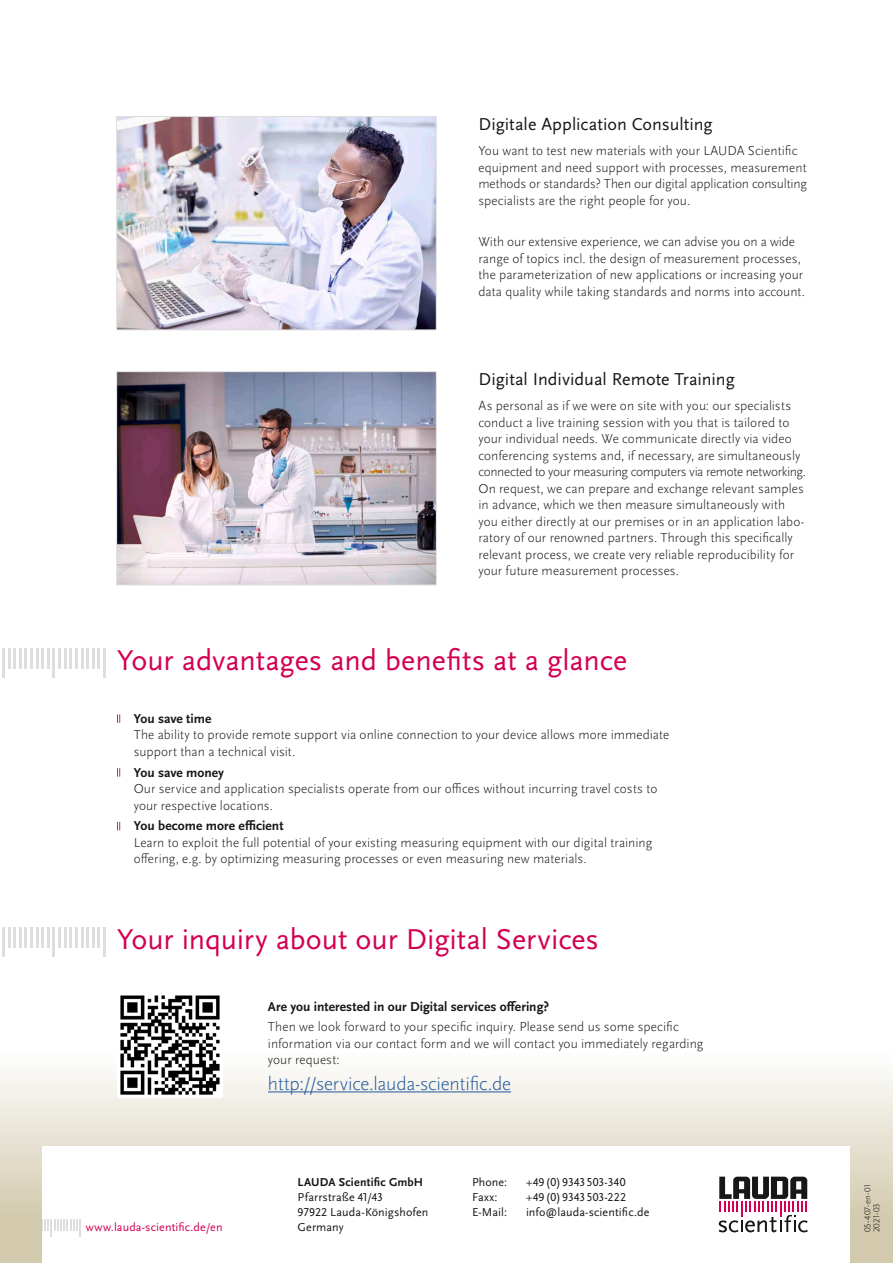
<style>
.page{position:relative;width:893px;height:1263px;background:#fff}
.page>*{position:absolute;margin:0;border:0;box-sizing:border-box;transform-origin:0 0}
.t1{font:30px "Scala Sans Pro";color:#d30052}
.t2{font:300 19.5px "Scala Sans Pro";letter-spacing:-.01em;color:#22589b}
.t3{font:18px "Scala Sans Pro";color:#171715}
.t4{font:300 13.5px/16.5px "Scala Sans Pro";letter-spacing:.005em;color:#171715}
.t5{font:700 13.5px "Scala Sans Pro";color:#171715}
.t6{font:12px/15px "Scala Sans Pro";letter-spacing:.01em;color:#171715}
.t7{font:12px "Scala Sans Pro";letter-spacing:.01em;color:#d30052}
.t8{font:700 12px "Scala Sans Pro";letter-spacing:.015em;color:#171715}
.t9{font:300 9px/9px "Scala Sans Pro";letter-spacing:.02em;color:#171715}
</style>
<div class="page">
<div style="left:0;top:1052px;width:893px;height:211px;background:linear-gradient(to bottom,#fbfbfa,#cdc3a2)"></div>
<div style="left:43px;top:1146px;width:807px;height:117px;background:#fff"></div>
<svg style="left:719px;top:1177px;width:89px;height:55px"></svg>
<svg style="left:44px;top:1219px;width:37px;height:17px"></svg>
<img style="left:116px;top:116px;width:321px;height:215px">
<img style="left:116px;top:371px;width:321px;height:215px">
<svg style="left:117px;top:714px;width:3px;height:9px"></svg>
<svg style="left:117px;top:768px;width:3px;height:9px"></svg>
<svg style="left:117px;top:822px;width:3px;height:8px"></svg>
<hr style="left:2px;top:648px;width:3px;height:30px;background:#dedede">
<hr style="left:8px;top:648px;width:2px;height:21px;background:#dedede">
<hr style="left:13px;top:648px;width:3px;height:21px;background:#dedede">
<hr style="left:19px;top:648px;width:3px;height:21px;background:#dedede">
<hr style="left:30px;top:648px;width:3px;height:21px;background:#dedede">
<hr style="left:25px;top:648px;width:2px;height:21px;background:#dedede">
<hr style="left:41px;top:648px;width:3px;height:21px;background:#dedede">
<hr style="left:47px;top:648px;width:3px;height:21px;background:#dedede">
<hr style="left:36px;top:648px;width:2px;height:21px;background:#dedede">
<hr style="left:53px;top:648px;width:2px;height:30px;background:#dedede">
<hr style="left:58px;top:648px;width:3px;height:21px;background:#dedede">
<hr style="left:64px;top:648px;width:2px;height:21px;background:#dedede">
<hr style="left:69px;top:648px;width:3px;height:21px;background:#dedede">
<hr style="left:81px;top:648px;width:2px;height:21px;background:#dedede">
<hr style="left:75px;top:648px;width:3px;height:21px;background:#dedede">
<hr style="left:92px;top:648px;width:3px;height:21px;background:#dedede">
<hr style="left:98px;top:648px;width:2px;height:21px;background:#dedede">
<hr style="left:86px;top:648px;width:3px;height:21px;background:#dedede">
<hr style="left:103px;top:648px;width:3px;height:30px;background:#dedede">
<hr style="left:2px;top:927px;width:3px;height:30px;background:#dedede">
<hr style="left:8px;top:927px;width:2px;height:21px;background:#dedede">
<hr style="left:13px;top:927px;width:3px;height:21px;background:#dedede">
<hr style="left:19px;top:927px;width:3px;height:21px;background:#dedede">
<hr style="left:30px;top:927px;width:3px;height:21px;background:#dedede">
<hr style="left:25px;top:927px;width:2px;height:21px;background:#dedede">
<hr style="left:41px;top:927px;width:3px;height:21px;background:#dedede">
<hr style="left:47px;top:927px;width:3px;height:21px;background:#dedede">
<hr style="left:36px;top:927px;width:2px;height:21px;background:#dedede">
<hr style="left:53px;top:927px;width:2px;height:30px;background:#dedede">
<hr style="left:58px;top:927px;width:3px;height:21px;background:#dedede">
<hr style="left:64px;top:927px;width:2px;height:21px;background:#dedede">
<hr style="left:69px;top:927px;width:3px;height:21px;background:#dedede">
<hr style="left:81px;top:927px;width:2px;height:21px;background:#dedede">
<hr style="left:75px;top:927px;width:3px;height:21px;background:#dedede">
<hr style="left:92px;top:927px;width:3px;height:21px;background:#dedede">
<hr style="left:98px;top:927px;width:2px;height:21px;background:#dedede">
<hr style="left:86px;top:927px;width:3px;height:21px;background:#dedede">
<hr style="left:103px;top:927px;width:3px;height:30px;background:#dedede">
<hr style="left:268px;top:1091px;width:243px;height:1px;background:#22589b">
<img style="left:117px;top:995px;width:105px;height:102px">
<h3 class="t3" style="left:478px;top:114px;width:236px">Digitale Application Consulting</h3>
<p class="t4" style="left:478px;top:143px;width:330px">You want to test new materials with your LAUDA Scientific equipment and need support with processes, measurement methods or standards? Then our digital application consulting specialists are the right people for you.</p>
<p class="t4" style="left:478px;top:234px;width:328px">With our extensive experience, we can advise you on a wide range of topics incl. the design of measurement processes, the parameterization of new applications or increasing your data quality while taking standards and norms into account.</p>
<h3 class="t3" style="left:478px;top:369px;width:258px">Digital Individual Remote Training</h3>
<p class="t4" style="left:478px;top:398px;width:329px">As personal as if we were on site with you: our specialists conduct a live training session with you that is tailored to your individual needs. We communicate directly via video conferencing systems and, if necessary, are simultaneously connected to your measuring computers via remote networking.<br>On request, we can prepare and exchange relevant samples in advance, which we then measure simultaneously with you either directly at our premises or in an application labo&shy;ratory of our renowned partners. Through this specifically relevant process, we create very reliable reproducibility for your future measurement processes.</p>
<h1 class="t1" style="left:117px;top:643px;width:512px">Your advantages and benefits at a glance</h1>
<p class="t5" style="left:134px;top:711px;width:79px">You save time</p>
<p class="t4" style="left:134px;top:727px;width:537px">The ability to provide remote support via online connection to your device allows more immediate support than a technical visit.</p>
<p class="t5" style="left:134px;top:764px;width:92px">You save money</p>
<p class="t4" style="left:134px;top:780px;width:525px">Our service and application specialists operate from our offices without incurring travel costs to your respective locations.</p>
<p class="t5" style="left:134px;top:818px;width:151px">You become more efficient</p>
<p class="t4" style="left:134px;top:834px;width:520px">Learn to exploit the full potential of your existing measuring equipment with our digital training offering, e.g. by optimizing measuring processes or even measuring new materials.</p>
<h1 class="t1" style="left:117px;top:922px;width:483px">Your inquiry about our Digital Services</h1>
<p class="t7" style="left:86px;top:1220px;width:138px">www.lauda-scientific.de/en</p>
<p class="t5" style="left:268px;top:998px;width:283px">Are you interested in our Digital services offering?</p>
<p class="t4" style="left:268px;top:1019px;width:437px">Then we look forward to your specific inquiry. Please send us some specific information via our contact form and we will contact you immediately regarding your request:</p>
<h2 class="t2" style="left:268px;top:1072px;width:245px">http://service.lauda-scientific.de</h2>
<p class="t8" style="left:298px;top:1175px;width:127px">LAUDA Scientific GmbH</p>
<p class="t6" style="left:298px;top:1190px;width:132px">Pfarrstraße 41/43<br>97922 Lauda-Königshofen<br>Germany</p>
<p class="t6" style="left:472px;top:1175px;width:37px">Phone:</p>
<p class="t6" style="left:526px;top:1175px;width:101px">+49(0)9343503-340</p>
<p class="t6" style="left:472px;top:1190px;width:27px">Faxx:</p>
<p class="t6" style="left:526px;top:1190px;width:101px">+49(0)9343503-222</p>
<p class="t6" style="left:472px;top:1205px;width:37px">E-Mail:</p>
<p class="t6" style="left:526px;top:1205px;width:125px">info@lauda-scientific.de</p>
<p class="t9" style="left:863px;top:1232px;width:50px;rotate:-90deg">05-407-en-01<br>2021-03</p>
</div>
